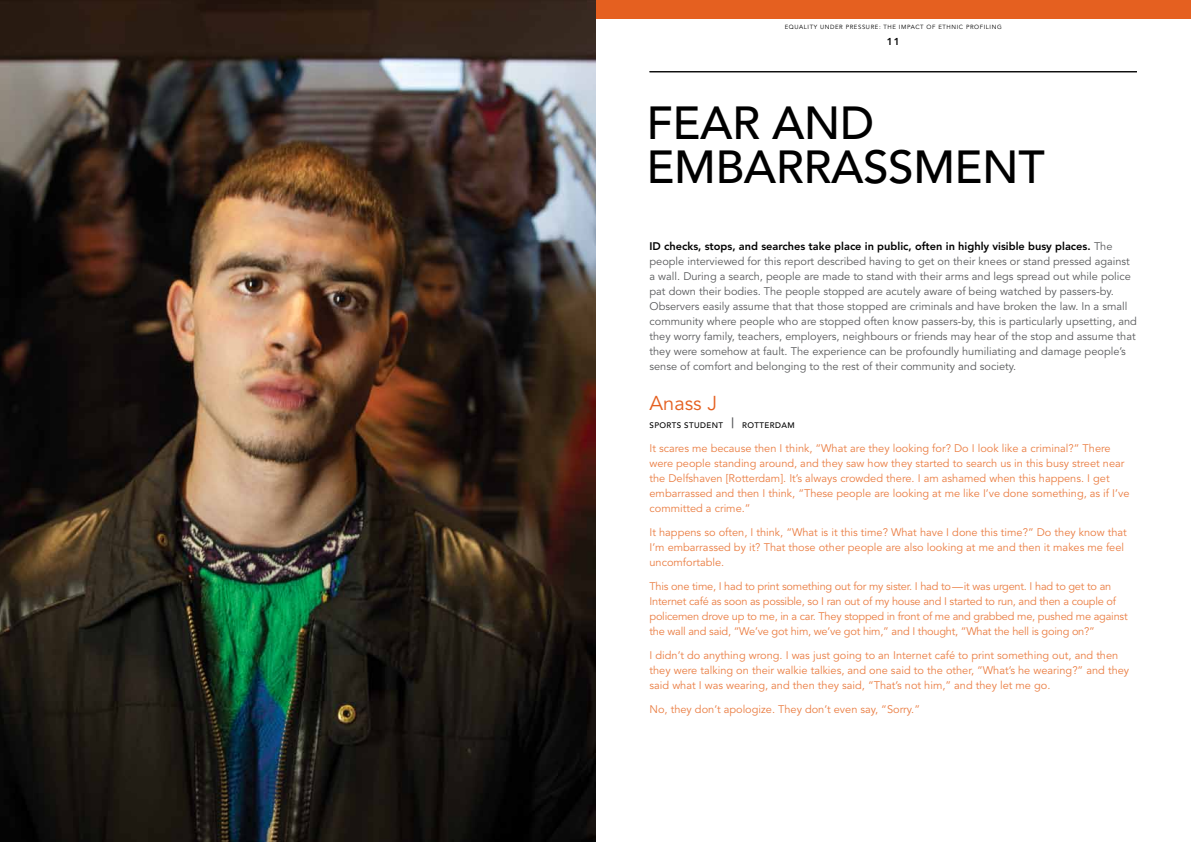
<style>
.page{position:relative;width:1191px;height:842px;background:#fff}
.page>*{position:absolute;margin:0;border:0;box-sizing:border-box;transform-origin:0 0}
.t1{font:500 46px/44px "Avenir";letter-spacing:-.01em;color:#000}
.t2{font:20px "Avenir";color:#e56020}
.t3{font:11px/15px "Avenir";color:#ea7d42}
.t4{font:11px/15px "Avenir";color:#58595b}
.t5{font:11px/15px "Avenir";letter-spacing:-.02em;color:#ea7d42}
.t6{font:800 10px "Avenir";color:#000}
.t7{font:500 8px "Avenir";letter-spacing:.05em;color:#000}
.t8{font:6px "Avenir";letter-spacing:.1em;color:#000}
.s1{font-weight:800;color:#000}
.s2{font-size:14px;color:#58595b}
</style>
<div class="page">
<div style="left:0;top:0;width:1191px;height:18px;background:#e56020"></div>
<hr style="left:649px;top:72px;width:488px;height:1px;background:#000">
<img style="left:0;top:0;width:595px;height:842px">
<p class="t8" style="left:784px;top:23px;width:27px">Equality</p>
<p class="t8" style="left:820px;top:23px;width:11px">unde</p>
<p class="t8" style="left:839px;top:23px;width:20px">r Press</p>
<p class="t8" style="left:866px;top:23px;width:27px">ure: The</p>
<p class="t8" style="left:899px;top:23px;width:8px">Impa</p>
<p class="t8" style="left:915px;top:23px;width:32px">ct of Ethni</p>
<p class="t8" style="left:959px;top:23px;width:44px">c Profi ling</p>
<p class="t6" style="left:886px;top:35px;width:14px">11</p>
<h1 class="t1" style="left:646px;top:102px;width:400px">FEAR AND<br>EMBARRASSMENT</h1>
<p class="t4" style="left:649px;top:239px;width:489px"><span class="s1">ID checks, stops, and searches take place in public, often in highly visible busy places.</span> The people interviewed for this report described having to get on their knees or stand pressed against a wall. During a search, people are made to stand with their arms and legs spread out while police pat down their bodies. The people stopped are acutely aware of being watched by passers-by.<br>Observers easily assume that that those stopped are criminals and have broken the law. In a small community where people who are stopped often know passers-by, this is particularly upsetting, and they worry family, teachers, employers, neighbours or friends may hear of the stop and assume that they were somehow at fault. The experience can be profoundly humiliating and damage people’s sense of comfort and belonging to the rest of their community and society.</p>
<h2 class="t2" style="left:649px;top:391px;width:69px">Anass J</h2>
<p class="t7" style="left:649px;top:420px;width:147px">SPORTS STUDENT <span class="s2">|</span> ROTTERDAM</p>
<p class="t3" style="left:649px;top:441px;width:481px">It scares me because then I think, “What are they looking for? Do I look like a criminal?” There were people standing around, and they saw how they started to search us in this busy street near the Delfshaven [Rotterdam]. It’s always crowded there. I am ashamed when this happens. I get embarrassed and then I think, “These people are looking at me like I’ve done something, as if I’ve committed a crime.”</p>
<p class="t3" style="left:649px;top:525px;width:479px">It happens so often, I think, “What is it this time? What have I done this time?” Do they know that<br>I’m embarrassed by it? That those other people are also looking at me and then it makes me feel uncomfortable.</p>
<p class="t5" style="left:649px;top:579px;width:480px">This one time, I had to print something out for my sister. I had to—it was urgent. I had to get to an Internet café as soon as possible, so I ran out of my house and I started to run, and then a couple of policemen drove up to me, in a car. They stopped in front of me and grabbed me, pushed me against the wall and said, “We’ve got him, we’ve got him,” and I thought, “What the hell is going on?”</p>
<p class="t3" style="left:649px;top:648px;width:481px">I didn’t do anything wrong. I was just going to an Internet café to print something out, and then they were talking on their walkie talkies, and one said to the other, “What’s he wearing?” and they said what I was wearing, and then they said, “That’s not him,” and they let me go.</p>
<p class="t3" style="left:649px;top:702px;width:272px">No, they don’t apologize. They don’t even say, “Sorry.”</p>
</div>
